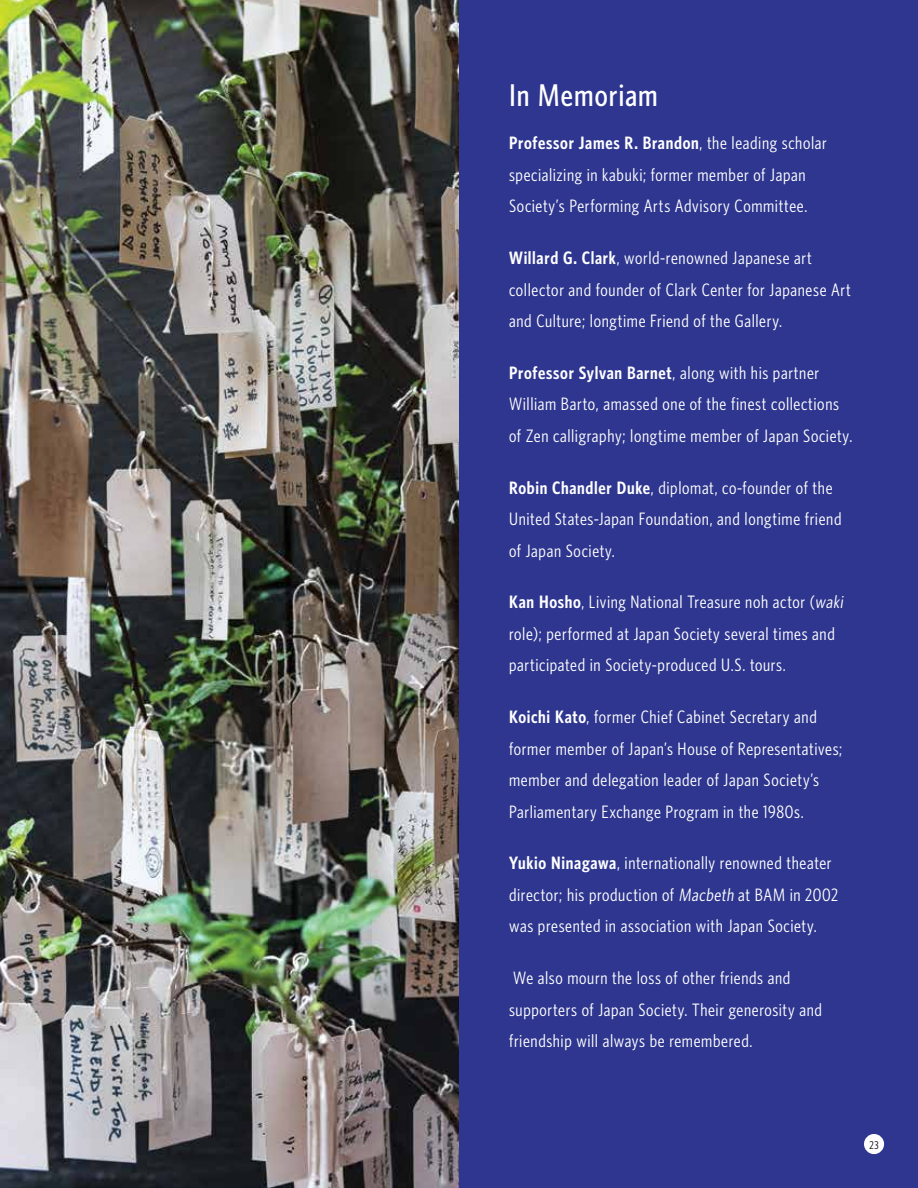
<style>
.page{position:relative;width:918px;height:1188px;background:#fff}
.page>*{position:absolute;margin:0;border:0;box-sizing:border-box;transform-origin:0 0}
.t1{font:500 31.5px "Whitney Condensed";letter-spacing:.035em;color:#fff}
.t2{font:18px/31.5px "Whitney Condensed";letter-spacing:.035em;color:#fff}
.t3{font:11.25px "Whitney Condensed";color:#000}
.s1{font-weight:600}
</style>
<div class="page">
<img style="left:0;top:0;width:459px;height:1188px">
<div style="left:459px;top:0;width:459px;height:1188px;background:#2e368f"></div>
<div style="left:864px;top:1134px;width:20px;height:20px;background:#fff;border-radius:50%"></div>
<h1 class="t1" style="left:509px;top:77px;width:150px">In Memoriam</h1>
<p class="t2" style="left:509px;top:127px;width:319px"><span class="s1">Professor James R. Brandon</span>, the leading scholar specializing in kabuki; former member of Japan<br>Society’s Performing Arts Advisory Committee.</p>
<p class="t2" style="left:509px;top:242px;width:343px"><span class="s1">Willard G. Clark</span>, world-renowned Japanese art collector and founder of Clark Center for Japanese Art and Culture; longtime Friend of the Gallery.</p>
<p class="t2" style="left:509px;top:357px;width:345px"><span class="s1">Professor Sylvan Barnet</span>, along with his partner<br>William Barto, amassed one of the finest collections of Zen calligraphy; longtime member of Japan Society.</p>
<p class="t2" style="left:509px;top:472px;width:334px"><span class="s1">Robin Chandler Duke</span>, diplomat, co-founder of the<br>United States-Japan Foundation, and longtime friend of Japan Society.</p>
<p class="t2" style="left:509px;top:586px;width:338px"><span class="s1">Kan Hosho</span>, Living National Treasure noh actor (waki role); performed at Japan Society several times and participated in Society-produced U.S. tours.</p>
<p class="t2" style="left:509px;top:701px;width:335px"><span class="s1">Koichi Kato</span>, former Chief Cabinet Secretary and former member of Japan’s House of Representatives; member and delegation leader of Japan Society’s Parliamentary Exchange Program in the 1980s.</p>
<p class="t2" style="left:509px;top:847px;width:331px"><span class="s1">Yukio Ninagawa</span>, internationally renowned theater director; his production of Macbeth at BAM in 2002 was presented in association with Japan Society.</p>
<p class="t2" style="left:509px;top:962px;width:314px">We also mourn the loss of other friends and supporters of Japan Society. Their generosity and friendship will always be remembered.</p>
<p class="t3" style="left:869px;top:1138px;width:11px">23</p>
</div>
